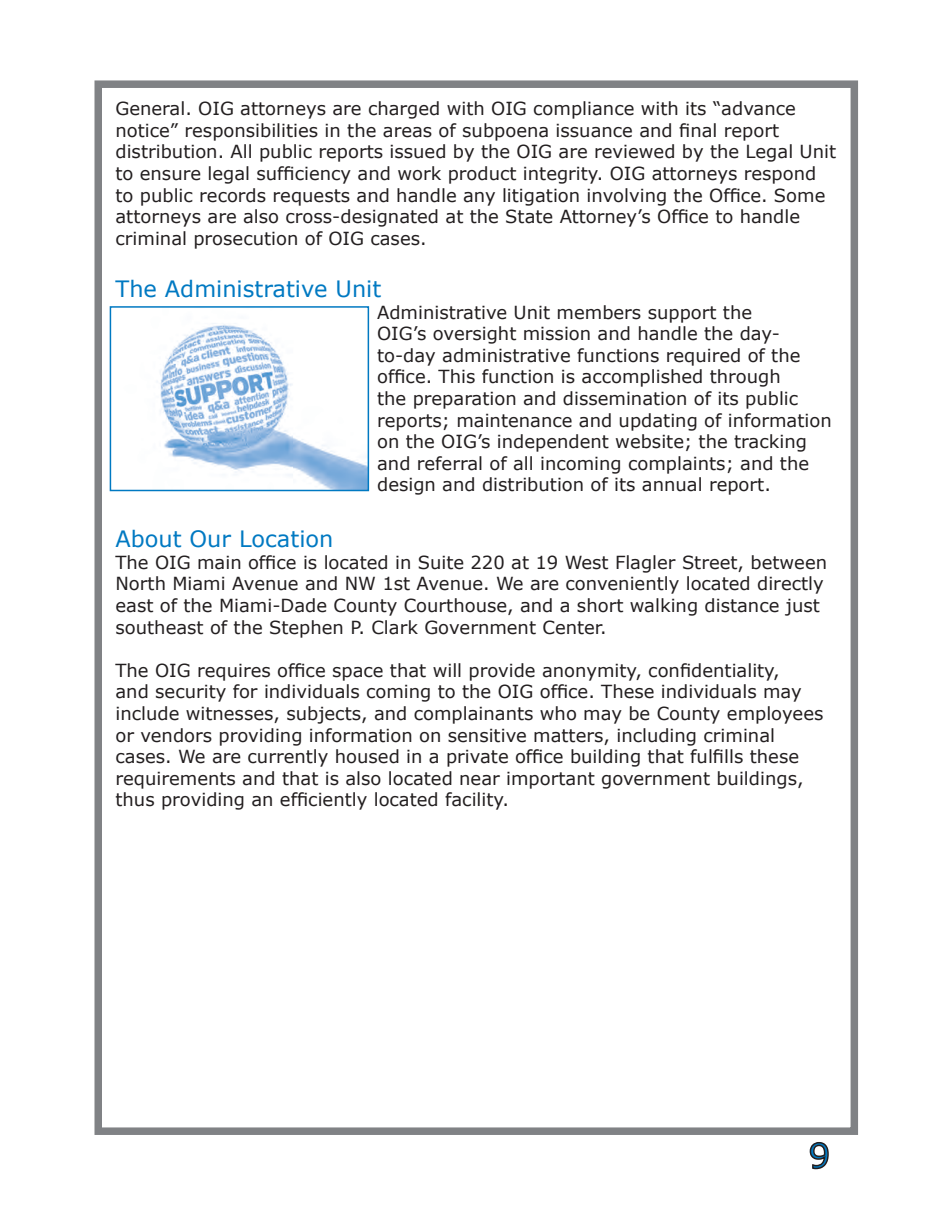
<style>
.page{position:relative;width:945px;height:1215px;background:#fff}
.page>*{position:absolute;margin:0;border:0;box-sizing:border-box;transform-origin:0 0}
.t1{font:34.2px "Verdana";color:#0079c2}
.t2{font:22.5px "Verdana";color:#0079c2}
.t3{font:18px/21.6px "Verdana";color:#231f20}
</style>
<div class="page">
<svg style="left:809px;top:1142px;width:20px;height:28px"></svg>
<div style="left:94px;top:80px;width:764px;height:1055px;border:8px solid #808285"></div>
<img style="left:157px;top:323px;width:209px;height:165px">
<div style="left:110px;top:306px;width:259px;height:185px;border:2px solid #0079c2"></div>
<p class="t3" style="left:116px;top:98px;width:722px">General. OIG attorneys are charged with OIG compliance with its “advance notice” responsibilities in the areas of subpoena issuance and final report distribution. All public reports issued by the OIG are reviewed by the Legal Unit to ensure legal sufficiency and work product integrity. OIG attorneys respond to public records requests and handle any litigation involving the Office. Some attorneys are also cross-designated at the State Attorney’s Office to handle criminal prosecution of OIG cases.</p>
<p class="t2" style="left:116px;top:273px;width:267px">The Administrative Unit</p>
<p class="t3" style="left:377px;top:301px;width:456px">Administrative Unit members support the<br>OIG’s oversight mission and handle the day&shy;to-day administrative functions required of the office. This function is accomplished through<br>the preparation and dissemination of its public reports; maintenance and updating of information on the OIG’s independent website; the tracking and referral of all incoming complaints; and the design and distribution of its annual report.</p>
<p class="t2" style="left:116px;top:524px;width:219px">About Our Location</p>
<p class="t3" style="left:116px;top:551px;width:713px">The OIG main office is located in Suite 220 at 19 West Flagler Street, between North Miami Avenue and NW 1st Avenue. We are conveniently located directly east of the Miami-Dade County Courthouse, and a short walking distance just southeast of the Stephen P. Clark Government Center.</p>
<p class="t3" style="left:115px;top:659px;width:709px">The OIG requires office space that will provide anonymity, confidentiality,<br>and security for individuals coming to the OIG office. These individuals may include witnesses, subjects, and complainants who may be County employees or vendors providing information on sensitive matters, including criminal cases. We are currently housed in a private office building that fulfills these requirements and that is also located near important government buildings, thus providing an efficiently located facility.</p>
<h1 class="t1" style="left:809px;top:1132px;width:23px">9</h1>
</div>
